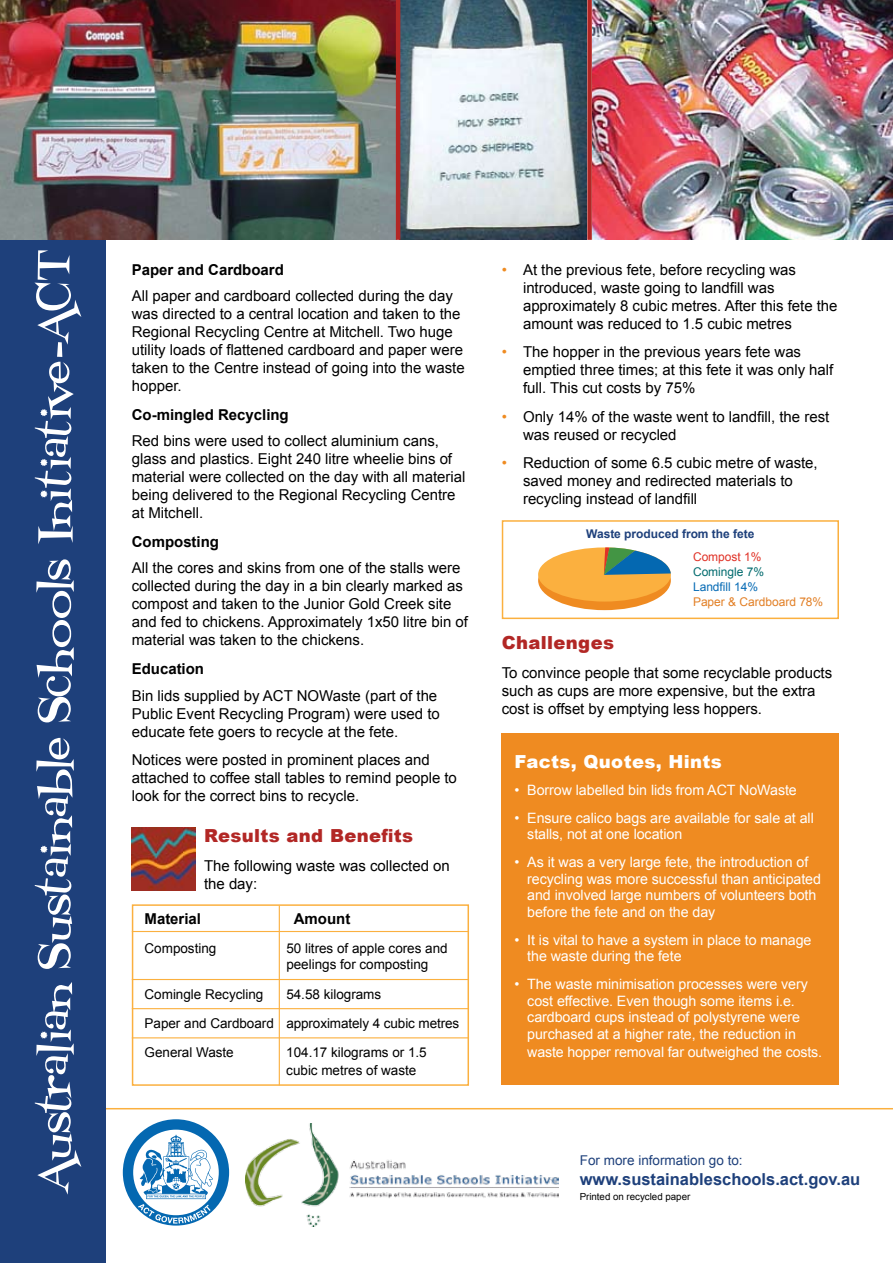
<style>
.page{position:relative;width:893px;height:1263px;background:#fff}
.page>*{position:absolute;margin:0;border:0;box-sizing:border-box;transform-origin:0 0}
.t1{font:60px "Fontdinerdotcom Loungy";color:#fff}
.t2{font:900 18px "Arial";letter-spacing:.02em;color:#b22725}
.t3{font:900 18px "Arial";letter-spacing:.02em;color:#fff}
.t4{font:700 16.5px "Arial";color:#1e407b}
.t5{font:15px/18px "Arial";color:#000}
.t6{font:700 15px "Arial";color:#000}
.t7{font:14.25px/16.8px "Arial";letter-spacing:-.005em;color:#fff}
.t8{font:13.5px/29.2px "Arial";color:#000}
.t9{font:13.5px "Arial";color:#1e407b}
.t10{font:700 12px "Arial";color:#1e407b}
.t11{font:12px "Arial";color:#e27f25}
.t12{font:12px "Arial";color:#076bb5}
.t13{font:12px "Arial";color:#026b6e}
.t14{font:12px "Arial";color:#e03227}
.t15{font:9.75px "Arial";color:#000}
.s1{color:#ef8b21}
</style>
<div class="page">
<img style="left:400px;top:0;width:187px;height:240px">
<hr style="left:96px;top:1108px;width:797px;height:1px;background:#fbb03f">
<div style="left:0;top:184px;width:106px;height:1079px;background:#1e407b"></div>
<img style="left:132px;top:828px;width:64px;height:63px">
<svg style="left:123px;top:1119px;width:106px;height:106px"></svg>
<img style="left:245px;top:1123px;width:314px;height:104px">
<img style="left:0;top:0;width:396px;height:240px">
<img style="left:592px;top:0;width:301px;height:240px">
<div style="left:502px;top:733px;width:337px;height:351px;background:#ef8b21"></div>
<hr style="left:396px;top:0;width:4px;height:240px;background:#b22725">
<div style="left:587px;top:0;width:5px;height:240px;background:#b22725"></div>
<div style="left:132px;top:904px;width:337px;height:182px;border:2px solid #fbb03f"></div>
<hr style="left:279px;top:905px;width:1px;height:180px;background:#fbb03f">
<hr style="left:132px;top:931px;width:337px;height:1px;background:#fbb03f">
<hr style="left:132px;top:979px;width:337px;height:1px;background:#fbb03f">
<hr style="left:132px;top:1008px;width:337px;height:1px;background:#fbb03f">
<hr style="left:132px;top:1037px;width:337px;height:1px;background:#fbb03f">
<div style="left:502px;top:520px;width:337px;height:99px;border:2px solid #fbb03f"></div>
<div style="left:538px;top:551px;width:133px;height:59px;background:#ef8b21;border-radius:50%"></div>
<div style="left:538px;top:547px;width:133px;height:54px;background:#fbb03f;border-radius:50%"></div>
<svg style="left:604px;top:547px;width:67px;height:28px"></svg>
<h1 class="t1" style="left:22px;top:1190px;width:944px;rotate:-90deg">Australian Sustainable Schools Initiative-ACT</h1>
<p class="t6" style="left:132px;top:261px;width:153px">Paper and Cardboard</p>
<p class="t5" style="left:132px;top:287px;width:334px">All paper and cardboard collected during the day was directed to a central location and taken to the Regional Recycling Centre at Mitchell. Two huge utility loads of flattened cardboard and paper were taken to the Centre instead of going into the waste hopper.</p>
<p class="t6" style="left:132px;top:406px;width:158px">Co-mingled Recycling</p>
<p class="t5" style="left:132px;top:432px;width:335px">Red bins were used to collect aluminium cans, glass and plastics. Eight 240 litre wheelie bins of material were collected on the day with all material being delivered to the Regional Recycling Centre at Mitchell.</p>
<p class="t6" style="left:132px;top:533px;width:89px">Composting</p>
<p class="t5" style="left:132px;top:559px;width:338px">All the cores and skins from one of the stalls were collected during the day in a bin clearly marked as compost and taken to the Junior Gold Creek site and fed to chickens. Approximately 1x50 litre bin of material was taken to the chickens.</p>
<p class="t6" style="left:132px;top:660px;width:74px">Education</p>
<p class="t5" style="left:132px;top:686px;width:309px">Bin lids supplied by ACT NOWaste (part of the<br>Public Event Recycling Program) were used to educate fete goers to recycle at the fete.</p>
<p class="t5" style="left:132px;top:751px;width:327px">Notices were posted in prominent places and attached to coffee stall tables to remind people to look for the correct bins to recycle.</p>
<p class="t2" style="left:204px;top:825px;width:211px">Results and Benefits</p>
<p class="t5" style="left:204px;top:856px;width:247px">The following waste was collected on the day:</p>
<p class="t6" style="left:145px;top:910px;width:58px">Material</p>
<p class="t6" style="left:294px;top:910px;width:58px">Amount</p>
<p class="t8" style="left:145px;top:933px;width:73px">Composting</p>
<p class="t8" style="left:286px;top:940px;width:163px;line-height:16.5px">50 litres of apple cores and peelings for composting</p>
<p class="t8" style="left:145px;top:979px;width:120px">Comingle Recycling</p>
<p class="t8" style="left:145px;top:979px;width:316px;text-indent:142px">54.58 kilograms<br>Paper and Cardboard approximately 4 cubic metres<br>General Waste</p>
<p class="t8" style="left:286px;top:1043px;width:142px;line-height:18px">104.17 kilograms or 1.5 cubic metres of waste</p>
<p class="t5" style="left:523px;top:260px;width:316px;text-indent:-21px"><span class="s1">•</span> At the previous fete, before recycling was introduced, waste going to landfill was approximately 8 cubic metres. After this fete the amount was reduced to 1.5 cubic metres</p>
<p class="t5" style="left:523px;top:343px;width:312px;text-indent:-21px"><span class="s1">•</span> The hopper in the previous years fete was emptied three times; at this fete it was only half full. This cut costs by 75%</p>
<p class="t5" style="left:523px;top:408px;width:308px;text-indent:-21px"><span class="s1">•</span> Only 14% of the waste went to landfill, the rest was reused or recycled</p>
<p class="t5" style="left:523px;top:454px;width:296px;text-indent:-21px"><span class="s1">•</span> Reduction of some 6.5 cubic metre of waste, saved money and redirected materials to recycling instead of landfill</p>
<p class="t10" style="left:586px;top:527px;width:170px">Waste produced from the fete</p>
<p class="t14" style="left:693px;top:550px;width:70px">Compost 1%</p>
<p class="t13" style="left:693px;top:565px;width:73px">Comingle 7%</p>
<p class="t12" style="left:693px;top:580px;width:67px">Landfill 14%</p>
<p class="t11" style="left:693px;top:595px;width:132px">Paper &amp; Cardboard 78%</p>
<p class="t2" style="left:502px;top:633px;width:114px">Challenges</p>
<p class="t5" style="left:502px;top:663px;width:332px">To convince people that some recyclable products such as cups are more expensive, but the extra cost is offset by emptying less hoppers.</p>
<p class="t3" style="left:514px;top:751px;width:209px">Facts, Quotes, Hints</p>
<p class="t7" style="left:514px;top:782px;width:284px">• Borrow labelled bin lids from ACT NoWaste</p>
<p class="t7" style="left:527px;top:809px;width:288px;text-indent:-13px">• Ensure calico bags are available for sale at all stalls, not at one location</p>
<p class="t7" style="left:527px;top:853px;width:295px;text-indent:-13px">• As it was a very large fete, the introduction of recycling was more successful than anticipated and involved large numbers of volunteers both before the fete and on the day</p>
<p class="t7" style="left:527px;top:931px;width:286px;text-indent:-13px">• It is vital to have a system in place to manage the waste during the fete</p>
<p class="t7" style="left:527px;top:975px;width:296px;text-indent:-13px">• The waste minimisation processes were very cost effective. Even though some items i.e. cardboard cups instead of polystyrene were purchased at a higher rate, the reduction in waste hopper removal far outweighed the costs.</p>
<p class="t9" style="left:580px;top:1153px;width:164px">For more information go to:</p>
<p class="t4" style="left:580px;top:1169px;width:282px">www.sustainableschools.act.gov.au</p>
<p class="t15" style="left:580px;top:1190px;width:112px">Printed on recycled paper</p>
</div>
